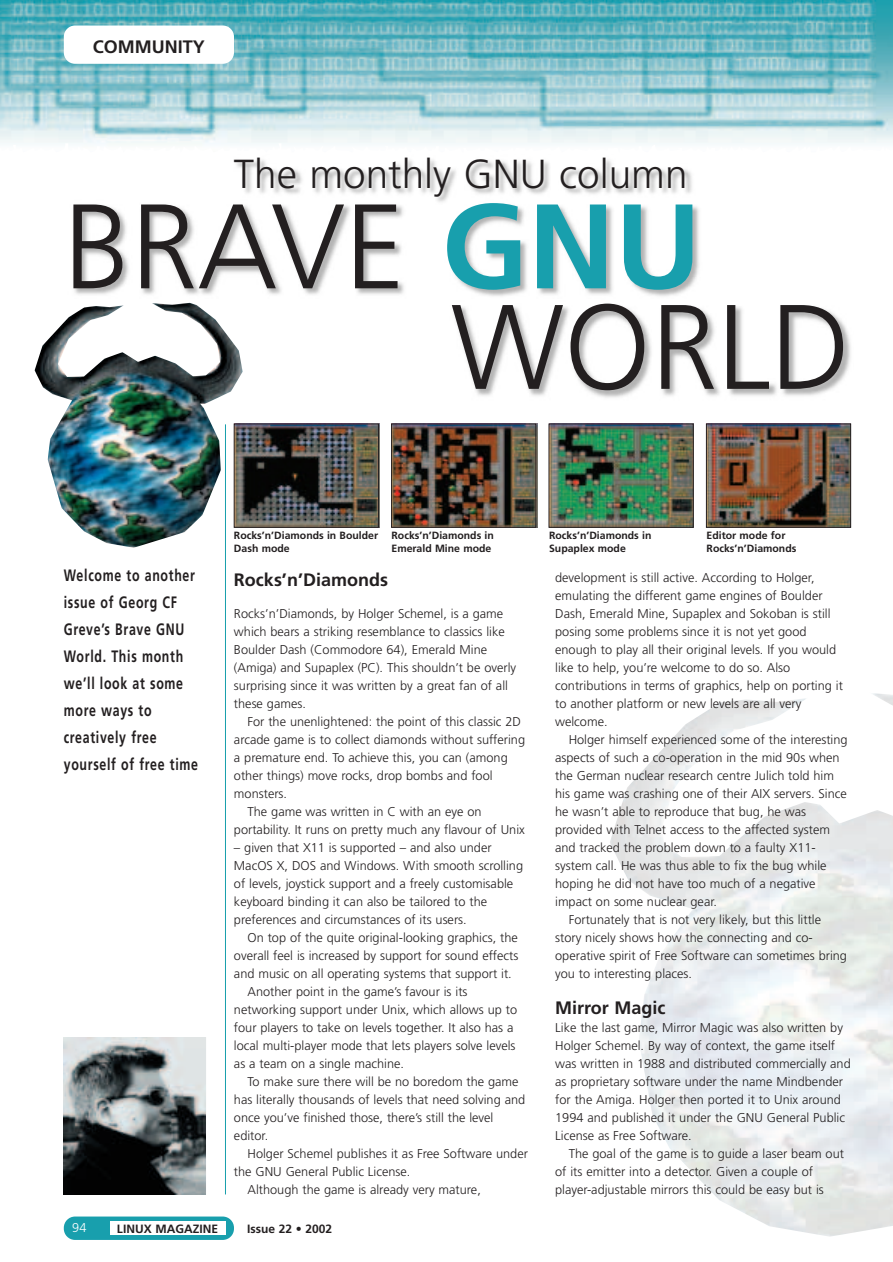
<style>
.page{position:relative;width:893px;height:1262px;background:#fff}
.page>*{position:absolute;margin:0;border:0;box-sizing:border-box;transform-origin:0 0}
.t1{font:300 120px/100.5px "Frutiger";color:#231f20}
.t2{font:300 40.5px "Frutiger";color:#231f20}
.t3{font:700 18px "Frutiger";color:#231f20}
.t4{font:700 16.5px/27px "Frutiger";letter-spacing:.055em;color:#231f20;scale:.75 1}
.t5{font:300 12.75px/18px "Frutiger";color:#231f20}
.t6{font:300 12.75px "Frutiger";color:#fff}
.t7{font:700 12px "Frutiger";color:#231f20}
.t8{font:700 10.5px/12.6px "Frutiger";color:#231f20}
.s1{font-weight:700;color:#189fad}
</style>
<div class="page">
<img style="left:1px;top:0;width:891px;height:144px">
<div style="left:64px;top:26px;width:170px;height:38px;background:#fff;border-radius:11px"></div>
<div style="left:64px;top:1216px;width:170px;height:23px;background:#189fad;border-radius:11px"></div>
<div style="left:110px;top:1221px;width:115px;height:13px;background:#fff"></div>
<img style="left:64px;top:1037px;width:142px;height:157px">
<img style="left:74px;top:160px;width:778px;height:353px">
<img style="left:243px;top:424px;width:137px;height:103px">
<div style="left:234px;top:424px;width:144px;height:103px;border:1px solid #231f20"></div>
<img style="left:393px;top:424px;width:144px;height:103px">
<div style="left:391px;top:424px;width:145px;height:103px;border:1px solid #231f20"></div>
<img style="left:550px;top:426px;width:141px;height:99px">
<div style="left:548px;top:424px;width:145px;height:103px;border:1px solid #231f20"></div>
<img style="left:708px;top:426px;width:140px;height:99px">
<div style="left:706px;top:424px;width:144px;height:103px;border:1px solid #231f20"></div>
<img style="left:35px;top:303px;width:208px;height:245px">
<hr style="left:225px;top:424px;width:1px;height:770px;background:#189fad">
<h3 class="t3" style="left:93px;top:39px;width:113px">COMMUNITY</h3>
<h2 class="t2" style="left:234px;top:157px;width:455px">The monthly GNU column</h2>
<h1 class="t1" style="left:450px;top:206px;width:401px;text-indent:-387px">BRAVE <span class="s1">GNU<br></span>WORLD</h1>
<p class="t4" style="left:64px;top:563px;width:180px">Welcome to another issue of Georg CF<br>Greve’s Brave GNU<br>World. This month we’ll look at some more ways to creatively free yourself of free time</p>
<p class="t8" style="left:234px;top:530px;width:146px">Rocks’n’Diamonds in Boulder<br>Dash mode</p>
<p class="t8" style="left:391px;top:530px;width:104px">Rocks’n’Diamonds in<br>Emerald Mine mode</p>
<p class="t8" style="left:549px;top:530px;width:104px">Rocks’n’Diamonds in<br>Supaplex mode</p>
<p class="t8" style="left:706px;top:530px;width:91px">Editor mode for<br>Rocks’n’Diamonds</p>
<h3 class="t3" style="left:234px;top:573px;width:155px">Rocks’n’Diamonds</h3>
<p class="t5" style="left:234px;top:605px;width:284px">Rocks’n’Diamonds, by Holger Schemel, is a game which bears a striking resemblance to classics like Boulder Dash (Commodore 64), Emerald Mine (Amiga) and Supaplex (PC). This shouldn’t be overly surprising since it was written by a great fan of all these games.</p>
<p class="t5" style="left:247px;top:713px;width:275px">For the unenlightened: the point of this classic 2D</p>
<p class="t5" style="left:234px;top:731px;width:292px">arcade game is to collect diamonds without suffering</p>
<p class="t5" style="left:234px;top:749px;width:275px">a premature end. To achieve this, you can (among</p>
<p class="t5" style="left:234px;top:767px;width:260px">other things) move rocks, drop bombs and fool</p>
<p class="t5" style="left:234px;top:785px;width:55px">monsters.</p>
<p class="t5" style="left:247px;top:803px;width:236px">The game was written in C with an eye on</p>
<p class="t5" style="left:234px;top:821px;width:292px">portability. It runs on pretty much any flavour of Unix</p>
<p class="t5" style="left:234px;top:839px;width:291px">– given that X11 is supported – and also under MacOS X, DOS and Windows. With smooth scrolling of levels, joystick support and a freely customisable keyboard binding it can also be tailored to the preferences and circumstances of its users.</p>
<p class="t5" style="left:247px;top:929px;width:272px">On top of the quite original-looking graphics, the</p>
<p class="t5" style="left:234px;top:947px;width:286px">overall feel is increased by support for sound effects</p>
<p class="t5" style="left:234px;top:965px;width:279px">and music on all operating systems that support it.</p>
<p class="t5" style="left:247px;top:983px;width:221px">Another point in the game’s favour is its</p>
<p class="t5" style="left:234px;top:1001px;width:285px">networking support under Unix, which allows up to</p>
<p class="t5" style="left:234px;top:1019px;width:281px">four players to take on levels together. It also has a</p>
<p class="t5" style="left:234px;top:1037px;width:283px">local multi-player mode that lets players solve levels</p>
<p class="t5" style="left:234px;top:1055px;width:171px">as a team on a single machine.</p>
<p class="t5" style="left:247px;top:1073px;width:272px">To make sure there will be no boredom the game</p>
<p class="t5" style="left:234px;top:1091px;width:293px">has literally thousands of levels that need solving and</p>
<p class="t5" style="left:234px;top:1109px;width:261px">once you’ve finished those, there’s still the level</p>
<p class="t5" style="left:234px;top:1127px;width:36px">editor.</p>
<p class="t5" style="left:247px;top:1145px;width:282px">Holger Schemel publishes it as Free Software under</p>
<p class="t5" style="left:234px;top:1163px;width:178px">the GNU General Public License.</p>
<p class="t5" style="left:247px;top:1181px;width:235px">Although the game is already very mature,</p>
<p class="t5" style="left:555px;top:569px;width:289px">development is still active. According to Holger, emulating the different game engines of Boulder Dash, Emerald Mine, Supaplex and Sokoban is still posing some problems since it is not yet good enough to play all their original levels. If you would like to help, you’re welcome to do so. Also contributions in terms of graphics, help on porting it to another platform or new levels are all very welcome.</p>
<p class="t5" style="left:568px;top:731px;width:280px">Holger himself experienced some of the interesting</p>
<p class="t5" style="left:555px;top:749px;width:286px">aspects of such a co-operation in the mid 90s when</p>
<p class="t5" style="left:555px;top:767px;width:280px">the German nuclear research centre Julich told him</p>
<p class="t5" style="left:555px;top:785px;width:293px">his game was crashing one of their AIX servers. Since</p>
<p class="t5" style="left:555px;top:803px;width:252px">he wasn’t able to reproduce that bug, he was</p>
<p class="t5" style="left:555px;top:821px;width:276px">provided with Telnet access to the affected system</p>
<p class="t5" style="left:555px;top:839px;width:262px">and tracked the problem down to a faulty X11-</p>
<p class="t5" style="left:555px;top:857px;width:273px">system call. He was thus able to fix the bug while</p>
<p class="t5" style="left:555px;top:875px;width:262px">hoping he did not have too much of a negative</p>
<p class="t5" style="left:555px;top:893px;width:163px">impact on some nuclear gear.</p>
<p class="t5" style="left:568px;top:911px;width:254px">Fortunately that is not very likely, but this little</p>
<p class="t5" style="left:555px;top:929px;width:259px">story nicely shows how the connecting and co-</p>
<p class="t5" style="left:555px;top:947px;width:293px">operative spirit of Free Software can sometimes bring</p>
<p class="t5" style="left:555px;top:965px;width:138px">you to interesting places.</p>
<h3 class="t3" style="left:555px;top:1000px;width:112px">Mirror Magic</h3>
<p class="t5" style="left:555px;top:1019px;width:297px">Like the last game, Mirror Magic was also written by Holger Schemel. By way of context, the game itself was written in 1988 and distributed commercially and as proprietary software under the name Mindbender for the Amiga. Holger then ported it to Unix around 1994 and published it under the GNU General Public License as Free Software.</p>
<p class="t5" style="left:555px;top:1145px;width:290px;text-indent:13px">The goal of the game is to guide a laser beam out of its emitter into a detector. Given a couple of player-adjustable mirrors this could be easy but is</p>
<p class="t6" style="left:72px;top:1222px;width:16px">94</p>
<p class="t7" style="left:117px;top:1223px;width:102px">LINUX MAGAZINE</p>
<p class="t7" style="left:247px;top:1223px;width:87px">Issue 22 • 2002</p>
</div>
